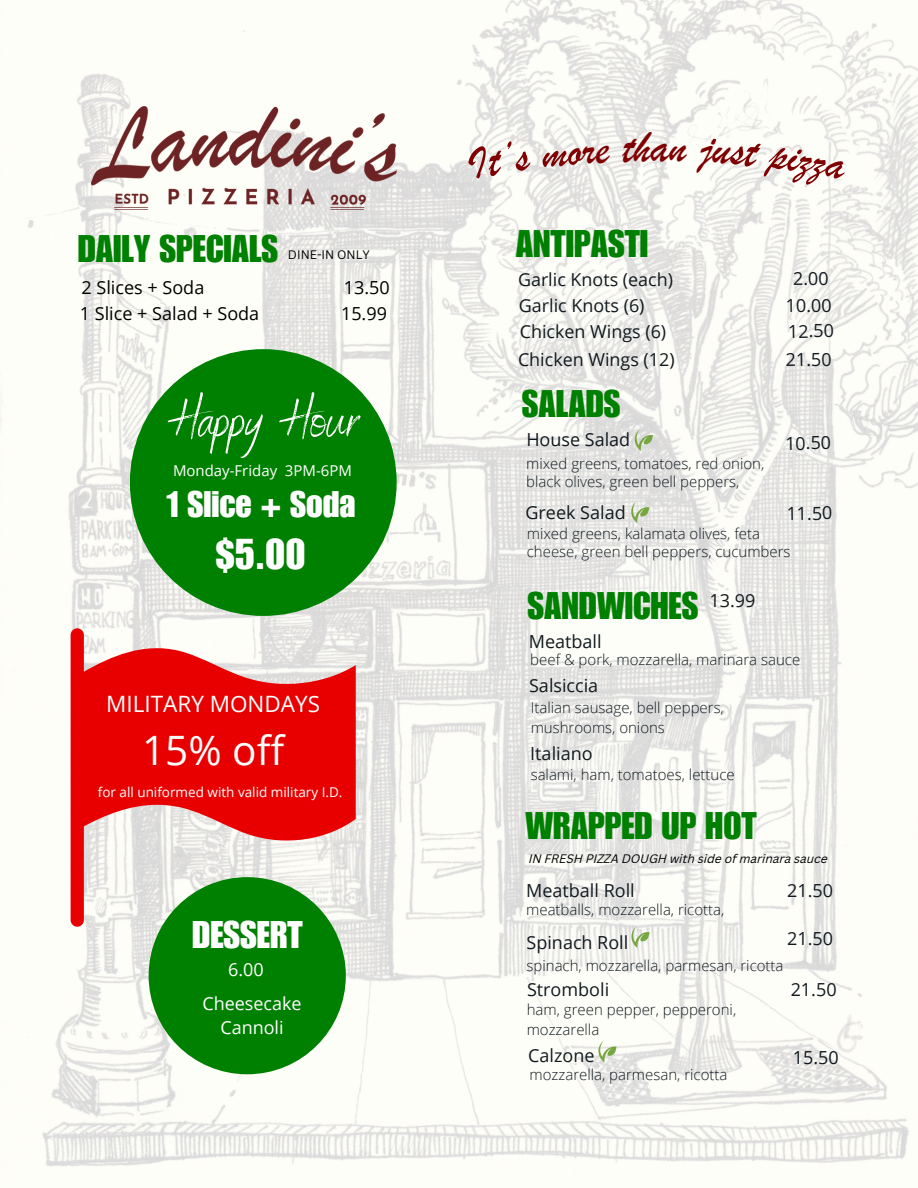
<style>
.page{position:relative;width:918px;height:1188px;background:#fff}
.page>*{position:absolute;margin:0;border:0;box-sizing:border-box;transform-origin:0 0}
.t1{font:55.5px "Benedict";color:#fff}
.t2{font:46.5px "Brush Script";color:#7e0001}
.t3{font:42px "Impact LT Std";color:#fff}
.t4{font:40.5px "Open Sans";color:#fff}
.t5{font:37.5px "Impact LT Std";color:#008000}
.t6{font:37.5px "Impact LT Std";color:#fff}
.t7{font:36px "Impact LT Std";color:#fff}
.t8{font:22.5px "Open Sans";color:#fff}
.t9{font:18px "Open Sans";color:#111a1f}
.t10{font:18px "Open Sans";color:#000}
.t11{font:18px/33.8px "Open Sans";color:#fff}
.t12{font:17.85px "Open Sans";color:#111a1f}
.t13{font:300 15px/18px "Open Sans";color:#111a1f}
.t14{font:15px "Open Sans";color:#fff}
.t15{font:13.5px "Open Sans";color:#fff}
.t16{font:italic 12px "Canva Sans";color:#000}
.t17{font:12px "Canva Sans";color:#000}
</style>
<div class="page">
<img style="left:0;top:0;width:918px;height:1167px">
<svg style="left:635px;top:430px;width:18px;height:21px"></svg>
<svg style="left:631px;top:502px;width:18px;height:21px"></svg>
<svg style="left:598px;top:1041px;width:18px;height:22px"></svg>
<svg style="left:631px;top:927px;width:18px;height:21px"></svg>
<img style="left:92px;top:106px;width:305px;height:104px">
<div style="left:149px;top:877px;width:197px;height:197px;background:#008000;border-radius:50%"></div>
<div style="left:130px;top:349px;width:267px;height:267px;background:#008000;border-radius:50%"></div>
<svg style="left:71px;top:628px;width:285px;height:298px;fill:#e80000"></svg>
<svg style="left:466px;top:141px;width:65px;height:39px"></svg>
<svg style="left:542px;top:146px;width:68px;height:22px"></svg>
<svg style="left:622px;top:131px;width:30px;height:32px"></svg>
<svg style="left:669px;top:145px;width:18px;height:17px"></svg>
<svg style="left:697px;top:138px;width:149px;height:49px"></svg>
<h2 class="t5" style="left:78px;top:235px;width:202px">DAILY SPECIALS</h2>
<h3 class="t10" style="left:81px;top:275px;width:124px">2 Slices + Soda</h3>
<p class="t10" style="left:80px;top:301px;width:181px">1 Slice + Salad + Soda</p>
<p class="t17" style="left:288px;top:247px;width:83px">DINE-IN ONLY</p>
<p class="t10" style="left:344px;top:275px;width:47px">13.50</p>
<p class="t10" style="left:341px;top:301px;width:47px">15.99</p>
<h1 class="t1" style="left:168px;top:384px;width:193px">Happy Hour</h1>
<p class="t14" style="left:173px;top:460px;width:180px">Monday-Friday 3PM-6PM</p>
<h3 class="t7" style="left:165px;top:491px;width:192px">1 Slice + Soda</h3>
<h3 class="t3" style="left:216px;top:539px;width:91px">$5.00</h3>
<h3 class="t8" style="left:106px;top:688px;width:215px">MILITARY MONDAYS</h3>
<h3 class="t4" style="left:142px;top:721px;width:143px">15% off</h3>
<p class="t15" style="left:98px;top:783px;width:246px">for all uniformed with valid military I.D.</p>
<h3 class="t6" style="left:192px;top:922px;width:112px">DESSERT</h3>
<p class="t11" style="left:202px;top:952px;width:101px;text-indent:26px">6.00<br>Cheesecake</p>
<p class="t11" style="left:220px;top:1011px;width:65px">Cannoli</p>
<p class="t2" style="left:651px;top:120px;width:20px">a</p>
<p class="t5" style="left:516px;top:230px;width:134px">ANTIPASTI</p>
<p class="t9" style="left:793px;top:266px;width:37px;rotate:-1deg">2.00</p>
<p class="t9" style="left:788px;top:319px;width:47px;rotate:-1deg">12.50</p>
<p class="t12" style="left:518px;top:267px;width:157px">Garlic Knots (each)</p>
<h3 class="t12" style="left:520px;top:319px;width:148px">Chicken Wings (6)</h3>
<p class="t12" style="left:519px;top:293px;width:127px">Garlic Knots (6)</p>
<p class="t9" style="left:785px;top:293px;width:47px;rotate:-1deg">10.00</p>
<p class="t12" style="left:518px;top:347px;width:158px">Chicken Wings (12)</p>
<p class="t9" style="left:785px;top:347px;width:47px;rotate:-1deg">21.50</p>
<h6 class="t5" style="left:522px;top:390px;width:100px">SALADS</h6>
<h4 class="t9" style="left:526px;top:427px;width:105px">House Salad</h4>
<p class="t13" style="left:526px;top:454px;width:240px">mixed greens, tomatoes, red onion, black olives, green bell peppers,</p>
<p class="t9" style="left:785px;top:431px;width:47px;rotate:-1deg">10.50</p>
<p class="t9" style="left:526px;top:500px;width:102px">Greek Salad</p>
<h3 class="t13" style="left:527px;top:524px;width:265px">mixed greens, kalamata olives, feta cheese, green bell peppers, cucumbers</h3>
<p class="t9" style="left:786px;top:501px;width:47px;rotate:-1deg">11.50</p>
<p class="t5" style="left:528px;top:593px;width:172px">SANDWICHES</p>
<p class="t9" style="left:529px;top:628px;width:74px">Meatball</p>
<h5 class="t9" style="left:710px;top:588px;width:47px">13.99</h5>
<p class="t13" style="left:530px;top:650px;width:271px">beef &amp; pork, mozzarella, marinara sauce</p>
<p class="t9" style="left:529px;top:672px;width:71px">Salsiccia</p>
<p class="t13" style="left:531px;top:698px;width:195px">Italian sausage, bell peppers,</p>
<h1 class="t13" style="left:531px;top:719px;width:136px">mushrooms, onions</h1>
<p class="t9" style="left:530px;top:740px;width:64px">Italiano</p>
<p class="t13" style="left:531px;top:765px;width:206px">salami, ham, tomatoes, lettuce</p>
<p class="t5" style="left:526px;top:813px;width:233px">WRAPPED UP HOT</p>
<p class="t16" style="left:529px;top:854px;width:301px">IN FRESH PIZZA DOUGH with side of marinara sauce</p>
<p class="t9" style="left:526px;top:877px;width:110px">Meatball Roll</p>
<p class="t13" style="left:526px;top:900px;width:200px">meatballs, mozzarella, ricotta,</p>
<p class="t9" style="left:787px;top:877px;width:47px">21.50</p>
<p class="t9" style="left:787px;top:926px;width:47px">21.50</p>
<p class="t9" style="left:791px;top:977px;width:47px">21.50</p>
<p class="t9" style="left:527px;top:929px;width:103px">Spinach Roll</p>
<p class="t13" style="left:527px;top:956px;width:259px">spinach, mozzarella, parmesan, ricotta</p>
<h3 class="t9" style="left:527px;top:977px;width:84px">Stromboli</h3>
<p class="t13" style="left:527px;top:999px;width:211px;line-height:20.2px">ham, green pepper, pepperoni, mozzarella</p>
<p class="t9" style="left:528px;top:1043px;width:68px">Calzone</p>
<p class="t13" style="left:530px;top:1065px;width:199px">mozzarella, parmesan, ricotta</p>
<p class="t9" style="left:793px;top:1045px;width:47px">15.50</p>
</div>
